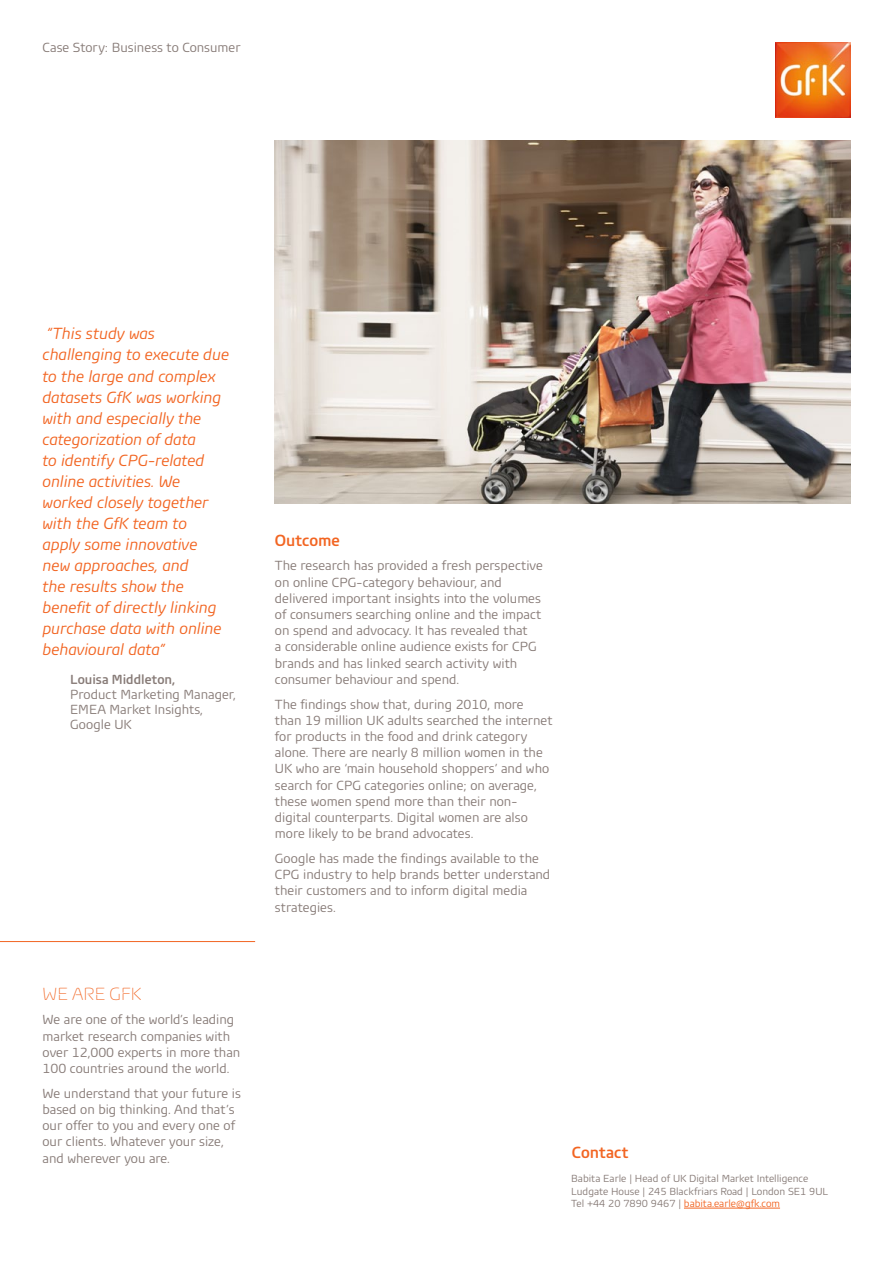
<style>
.page{position:relative;width:893px;height:1263px;background:#fff}
.page>*{position:absolute;margin:0;border:0;box-sizing:border-box;transform-origin:0 0}
.t1{font:18px "Insight Displayprint";color:#f26522}
.t2{font:italic 16.5px/21px "Insightprint";color:#f26522}
.t3{font:700 16.5px "Insightprint";color:#f26522}
.t4{font:13.5px/16.2px "Insightprint";color:#877b77}
.t5{font:700 13.5px "Insightprint";color:#877b77}
.t6{font:10.5px/12.5px "Insightprint";color:#877b77}
.s1{color:#f26522}
</style>
<div class="page">
<img style="left:776px;top:43px;width:74px;height:75px">
<hr style="left:684px;top:1208px;width:96px;height:1px;background:#f26522">
<img style="left:275px;top:140px;width:575px;height:364px">
<hr style="left:0;top:941px;width:255px;height:1px;background:#f26522">
<p class="t4" style="left:43px;top:40px;width:200px">Case Story: Business to Consumer</p>
<p class="t2" style="left:43px;top:323px;width:188px">“This study was challenging to execute due to the large and complex datasets GfK was working with and especially the categorization of data<br>to identify CPG-related online activities. We worked closely together with the GfK team to<br>apply some innovative new approaches, and<br>the results show the benefit of directly linking purchase data with online behavioural data”</p>
<p class="t5" style="left:70px;top:671px;width:106px">Louisa Middleton,</p>
<p class="t4" style="left:70px;top:687px;width:167px;line-height:15px">Product Marketing Manager,<br>EMEA Market Insights,<br>Google UK</p>
<h1 class="t1" style="left:43px;top:983px;width:42px">WE ARE</h1>
<h1 class="t1" style="left:109px;top:983px;width:33px">GFK</h1>
<p class="t4" style="left:43px;top:1011px;width:199px">We are one of the world’s leading market research companies with over 12,000 experts in more than<br>100 countries around the world.</p>
<p class="t4" style="left:43px;top:1085px;width:200px">We understand that your future is based on big thinking. And that’s our offer to you and every one of our clients. Whatever your size, and wherever you are.</p>
<p class="t3" style="left:275px;top:530px;width:67px">Outcome</p>
<p class="t4" style="left:275px;top:558px;width:269px">The research has provided a fresh perspective on online CPG-category behaviour, and delivered important insights into the volumes of consumers searching online and the impact on spend and advocacy. It has revealed that<br>a considerable online audience exists for CPG brands and has linked search activity with consumer behaviour and spend.</p>
<p class="t4" style="left:275px;top:696px;width:279px">The findings show that, during 2010, more than 19 million UK adults searched the internet for products in the food and drink category alone. There are nearly 8 million women in the UK who are ‘main household shoppers’ and who search for CPG categories online; on average, these women spend more than their non&shy;digital counterparts. Digital women are also more likely to be brand advocates.</p>
<p class="t4" style="left:275px;top:850px;width:277px">Google has made the findings available to the CPG industry to help brands better understand their customers and to inform digital media strategies.</p>
<p class="t3" style="left:572px;top:1142px;width:58px">Contact</p>
<p class="t6" style="left:571px;top:1172px;width:259px">Babita Earle | Head of UK Digital Market Intelligence<br>Ludgate House | 245 Blackfriars Road | London SE1 9UL<br>Tel +44 20 7890 9467 | <span class="s1">babita.earle@gfk.com</span></p>
</div>
